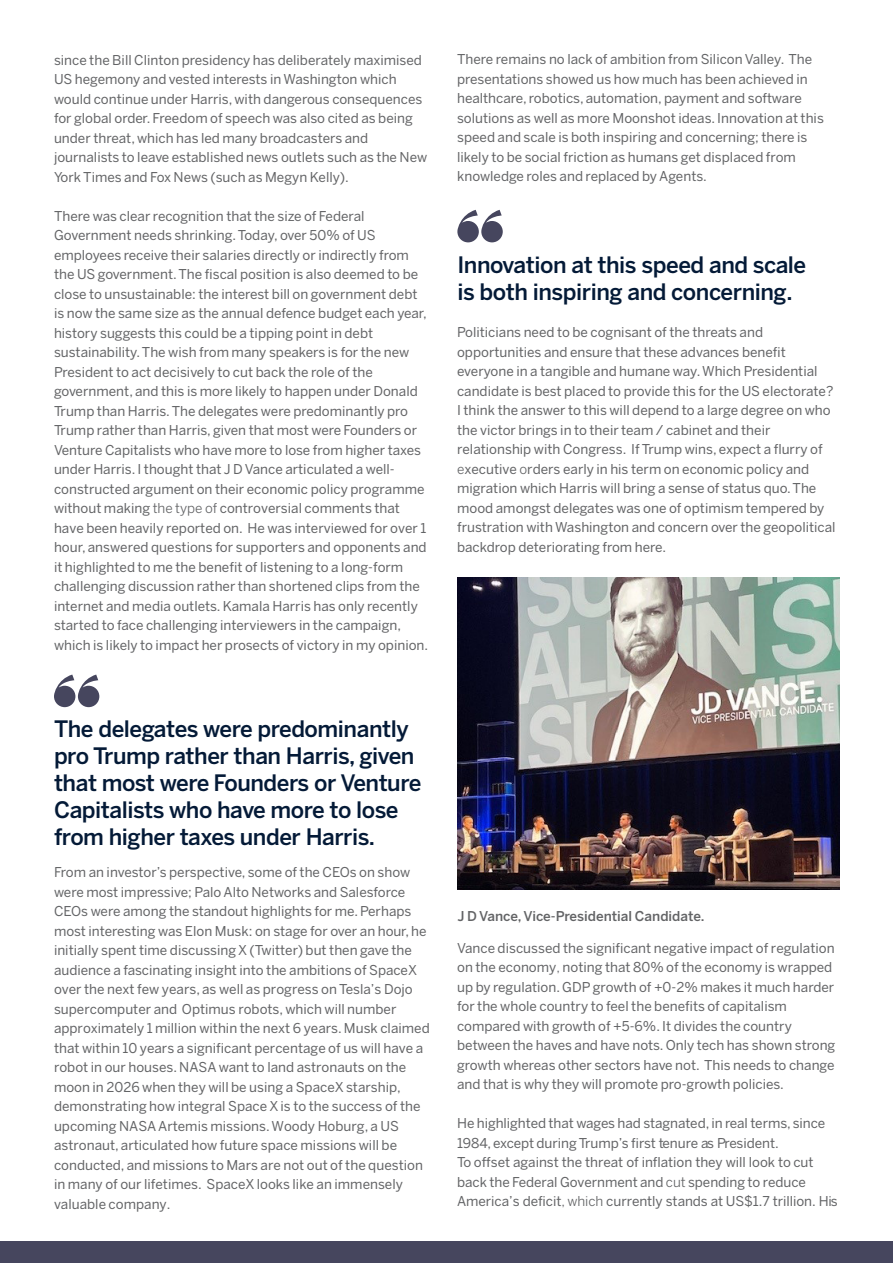
<style>
.page{position:relative;width:893px;height:1263px;background:#fff}
.page>*{position:absolute;margin:0;border:0;box-sizing:border-box;transform-origin:0 0}
.t1{font:500 22.5px/27px "Benton Sans";letter-spacing:-.02em;color:#041a37}
.t2{font:13.5px/19.5px "Benton Sans";color:#636466}
.t3{font:500 13.5px "Benton Sans";color:#636466}
.s1{font-style:inherit}
</style>
<div class="page">
<img style="left:457px;top:578px;width:382px;height:311px">
<svg style="left:457px;top:210px;width:46px;height:32px"></svg>
<svg style="left:54px;top:674px;width:45px;height:33px"></svg>
<div style="left:0;top:1242px;width:893px;height:21px;background:#46465e"></div>
<p class="t2" style="left:54px;top:50px;width:375px">since the Bill Clinton presidency has deliberately maximised US hegemony and vested interests in Washington which would continue under Harris, with dangerous consequences for global order. Freedom of speech was also cited as being under threat, which has led many broadcasters and journalists to leave established news outlets such as the New York Times and Fox News (such as Megyn Kelly).</p>
<p class="t2" style="left:54px;top:206px;width:376px">There was clear recognition that the size of Federal Government needs shrinking. Today, over 50% of US employees receive their salaries directly or indirectly from the US government. The fiscal position is also deemed to be close to unsustainable: the interest bill on government debt is now the same size as the annual defence budget each year, history suggests this could be a tipping point in debt sustainability. The wish from many speakers is for the new President to act decisively to cut back the role of the government, and this is more likely to happen under Donald Trump than Harris. The delegates were predominantly pro Trump rather than Harris, given that most were Founders or Venture Capitalists who have more to lose from higher taxes under Harris. I thought that J D Vance articulated a well&shy;constructed argument on their economic policy programme without making <span class="s1">the type of</span> controversial comments that have been heavily reported on. He was interviewed for over 1 hour, answered questions for supporters and opponents and it highlighted to me the benefit of listening to a long-form challenging discussion rather than shortened clips from the internet and media outlets. Kamala Harris has only recently started to face challenging interviewers in the campaign, which is likely to impact her prosects of victory in my opinion.</p>
<h1 class="t1" style="left:54px;top:715px;width:369px">The delegates were predominantly pro Trump rather than Harris, given that most were Founders or Venture Capitalists who have more to lose from higher taxes under Harris.</h1>
<p class="t2" style="left:54px;top:862px;width:377px">From an investor’s perspective, some of the CEOs on show were most impressive; Palo Alto Networks and Salesforce CEOs were among the standout highlights for me. Perhaps most interesting was Elon Musk: on stage for over an hour, he initially spent time discussing X (Twitter) but then gave the audience a fascinating insight into the ambitions of SpaceX over the next few years, as well as progress on Tesla’s Dojo supercomputer and Optimus robots, which will number approximately 1 million within the next 6 years. Musk claimed that within 10 years a significant percentage of us will have a robot in our houses. NASA want to land astronauts on the moon in 2026 when they will be using a SpaceX starship, demonstrating how integral Space X is to the success of the upcoming NASA Artemis missions. Woody Hoburg, a US astronaut, articulated how future space missions will be conducted, and missions to Mars are not out of the question in many of our lifetimes. SpaceX looks like an immensely valuable company.</p>
<p class="t2" style="left:457px;top:50px;width:368px">There remains no lack of ambition from Silicon Valley. The presentations showed us how much has been achieved in healthcare, robotics, automation, payment and software solutions as well as more Moonshot ideas. Innovation at this speed and scale is both inspiring and concerning; there is likely to be social friction as humans get displaced from knowledge roles and replaced by Agents.</p>
<h1 class="t1" style="left:457px;top:251px;width:350px">Innovation at this speed and scale is both inspiring and concerning.</h1>
<p class="t2" style="left:457px;top:323px;width:380px">Politicians need to be cognisant of the threats and opportunities and ensure that these advances benefit everyone in a tangible and humane way. Which Presidential candidate is best placed to provide this for the US electorate?<br>I think the answer to this will depend to a large degree on who the victor brings in to their team / cabinet and their relationship with Congress. If Trump wins, expect a flurry of <span class="s1">e</span>xecutive <span class="s1">o</span>rders early in his term on economic policy and migration which Harris will bring a sense of status quo. The mood amongst delegates was one of optimism tempered by frustration with Washington and concern over the geopolitical backdrop deteriorating from here.</p>
<p class="t3" style="left:457px;top:908px;width:249px">J D Vance, Vice-Presidential Candidate.</p>
<p class="t2" style="left:457px;top:938px;width:380px">Vance discussed the significant negative impact of regulation on the economy<span class="s1">,</span> noting that 80% of the economy is wrapped up by regulation. GDP growth of +0-2% makes it much harder for the whole country to feel the benefits of capitalism compared with growth of +5-6%. It divides the country between the haves and have nots. Only tech has shown strong growth whereas other sectors have not. This needs to change and that is why they will promote pro-growth policies.</p>
<p class="t2" style="left:457px;top:1113px;width:382px">He highlighted that wages had stagnated, in real terms, since 1984, except duringTrump’s first tenure as President.<br>To offset against the threat of inflation they will look to cut back the Federal Government and <span class="s1">cut</span> spending to reduce America’s deficit<span class="s1">, which</span> currently stands at US$1.7 trillion. His</p>
</div>
